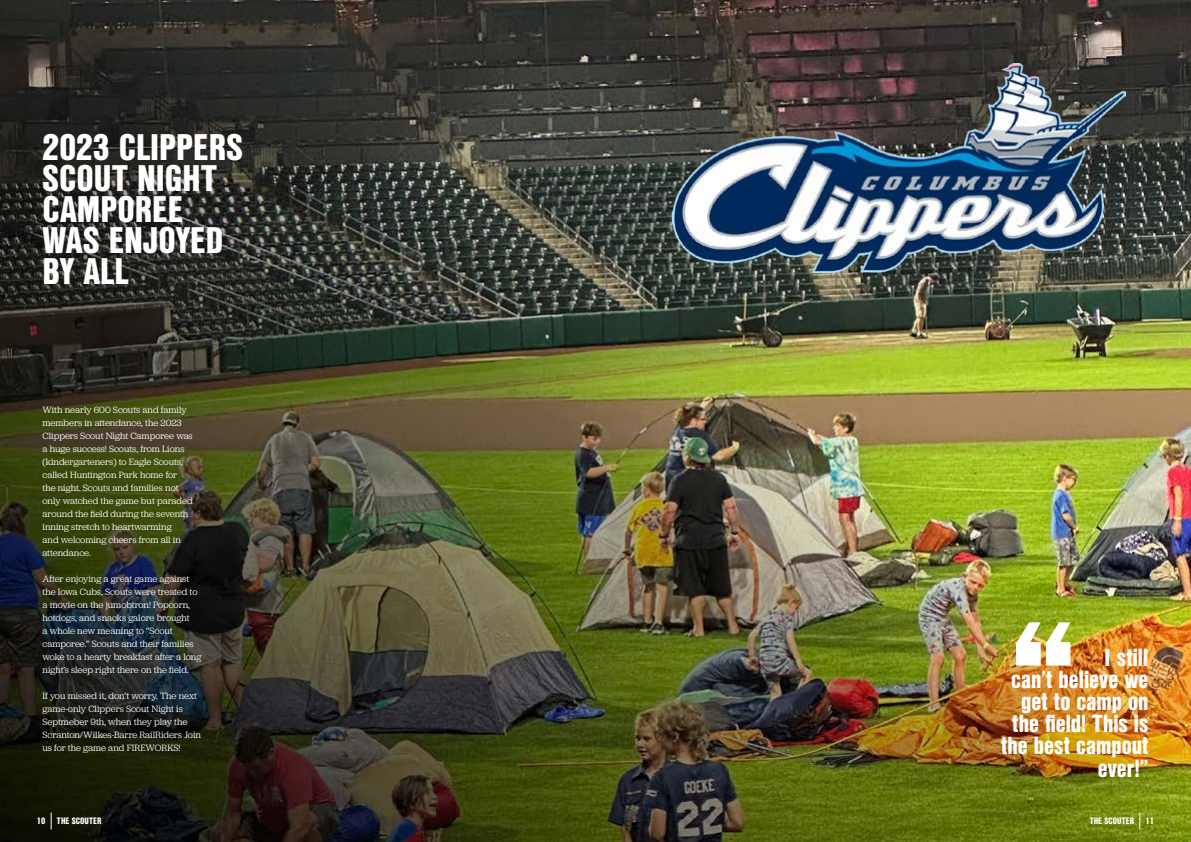
<style>
.page{position:relative;width:1191px;height:842px;background:#fff}
.page>*{position:absolute;margin:0;border:0;box-sizing:border-box;transform-origin:0 0}
.t1{font:900 36px/31px "Nimbus San Con L";color:#fff}
.t2{font:900 24px/22px "Nimbus San Con L";color:#fff;text-align:right}
.t3{font:9.5px/13px "Jubilat";letter-spacing:-.005em;color:#fff}
.t4{font:900 9px "Nimbus San Con L";color:#fff}
</style>
<div class="page">
<img style="left:0;top:0;width:1191px;height:842px">
<img style="left:672px;top:64px;width:453px;height:208px">
<svg style="left:51px;top:812px;width:1px;height:17px"></svg>
<svg style="left:1016px;top:622px;width:54px;height:44px"></svg>
<svg style="left:1139px;top:812px;width:1px;height:17px"></svg>
<h1 class="t1" style="left:43px;top:130px;width:202px">2023 CLIPPERS<br>SCOUT NIGHT<br>CAMPOREE<br>WAS ENJOYED<br>BY ALL</h1>
<p class="t3" style="left:43px;top:403px;width:152px">With nearly 600 Scouts and family members in attendance, the 2023<br>Clippers Scout Night Camporee was a huge success! Scouts, from Lions (kindergarteners) to Eagle Scouts, called Huntington Park home for<br>the night. Scouts and families not only watched the game but paraded around the field during the seventh inning stretch to heartwarming<br>and welcoming cheers from all in attendance.</p>
<p class="t3" style="left:43px;top:572px;width:160px">After enjoying a great game against the Iowa Cubs, Scouts were treated to a movie on the jumobtron! Popcorn, hotdogs, and snacks galore brought<br>a whole new meaning to “Scout camporee.” Scouts and their families woke to a hearty breakfast after a long night’s sleep right there on the field.</p>
<p class="t3" style="left:43px;top:689px;width:160px">If you missed it, don’t worry. The next game-only Clippers Scout Night is Septmeber 9th, when they play the Scranton/Wilkes-Barre RailRiders Join us for the game and FIREWORKS!</p>
<p class="t4" style="left:37px;top:814px;width:10px">10</p>
<p class="t4" style="left:57px;top:814px;width:46px">THE SCOUTER</p>
<h2 class="t2" style="left:1001px;top:646px;width:149px">I still<br>can’t believe we get to camp on the field! This is the best campout ever!”</h2>
<p class="t4" style="left:1089px;top:814px;width:46px">THE SCOUTER</p>
<p class="t4" style="left:1145px;top:814px;width:10px">11</p>
</div>
